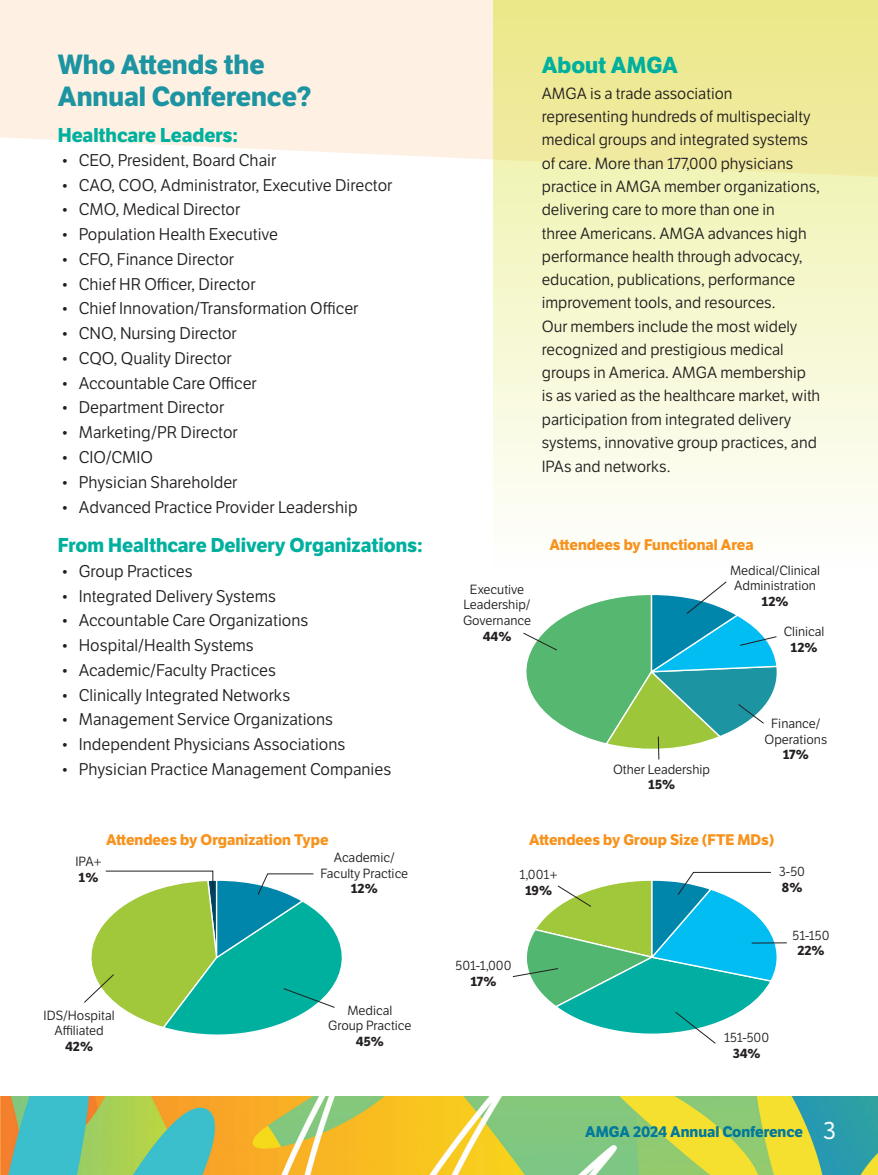
<style>
.page{position:relative;width:878px;height:1175px;background:#fff}
.page>*{position:absolute;margin:0;border:0;box-sizing:border-box;transform-origin:0 0}
.t1{font:700 27px/32.4px "LFT Etica";color:#1c94a1}
.t2{font:700 22.5px "LFT Etica";color:#00b09f}
.t3{font:700 19.5px "LFT Etica";color:#00b09f}
.t4{font:16.5px "LFT Etica";color:#231f20}
.t5{font:15.75px/23.2px "LFT Etica";color:#231f20}
.t6{font:700 15px "LFT Etica";color:#f7931d}
.t7{font:700 15px "LFT Etica";color:#00799d}
.t8{font:12.9px/15.6px "LFT Etica";color:#231f20;text-align:center}
.t9{font:700 12.9px "LFT Etica";letter-spacing:-.005em;color:#231f20}
.s1{font-weight:700}
.s2{font-weight:400;font-size:24px;color:#fff}
</style>
<div class="page">
<img style="left:0;top:1096px;width:878px;height:78px">
<div style="left:0;top:0;width:878px;height:187px;background:linear-gradient(to bottom,#feeddb,#fffbf6)"></div>
<div style="left:493px;top:0;width:385px;height:569px;background:linear-gradient(to bottom,#ebe888,#fff)"></div>
<svg style="left:512px;top:871px;width:275px;height:173px"></svg>
<svg style="left:523px;top:581px;width:254px;height:179px"></svg>
<svg style="left:84px;top:870px;width:258px;height:165px"></svg>
<p class="t1" style="left:58px;top:48px;width:255px">Who Attends the<br>Annual Conference?</p>
<p class="t3" style="left:58px;top:123px;width:181px">Healthcare Leaders:</p>
<p class="t4" style="left:61px;top:150px;width:217px">• CEO, President, Board Chair</p>
<p class="t4" style="left:61px;top:175px;width:333px">• CAO, COO, Administrator, Executive Director</p>
<p class="t4" style="left:61px;top:200px;width:181px">• CMO, Medical Director</p>
<p class="t4" style="left:61px;top:225px;width:219px">• Population Health Executive</p>
<p class="t4" style="left:61px;top:249px;width:175px">• CFO, Finance Director</p>
<p class="t4" style="left:61px;top:274px;width:196px">• Chief HR Officer, Director</p>
<p class="t4" style="left:61px;top:299px;width:299px">• Chief Innovation/Transformation Officer</p>
<p class="t4" style="left:61px;top:324px;width:178px">• CNO, Nursing Director</p>
<p class="t4" style="left:61px;top:348px;width:172px">• CQO, Quality Director</p>
<p class="t4" style="left:61px;top:373px;width:197px">• Accountable Care Officer</p>
<p class="t4" style="left:61px;top:398px;width:165px">• Department Director</p>
<p class="t4" style="left:61px;top:423px;width:178px">• Marketing/PR Director</p>
<p class="t4" style="left:61px;top:447px;width:94px">• CIO/CMIO</p>
<p class="t4" style="left:61px;top:472px;width:178px">• Physician Shareholder</p>
<p class="t4" style="left:61px;top:497px;width:298px">• Advanced Practice Provider Leadership</p>
<p class="t3" style="left:58px;top:533px;width:366px">From Healthcare Delivery Organizations:</p>
<p class="t4" style="left:61px;top:561px;width:133px">• Group Practices</p>
<p class="t4" style="left:61px;top:586px;width:217px">• Integrated Delivery Systems</p>
<p class="t4" style="left:61px;top:611px;width:249px">• Accountable Care Organizations</p>
<p class="t4" style="left:61px;top:635px;width:194px">• Hospital/Health Systems</p>
<p class="t4" style="left:61px;top:660px;width:217px">• Academic/Faculty Practices</p>
<p class="t4" style="left:61px;top:685px;width:231px">• Clinically Integrated Networks</p>
<p class="t4" style="left:61px;top:710px;width:274px">• Management Service Organizations</p>
<p class="t4" style="left:61px;top:734px;width:286px">• Independent Physicians Associations</p>
<p class="t4" style="left:61px;top:759px;width:332px">• Physician Practice Management Companies</p>
<p class="t6" style="left:106px;top:830px;width:224px">Attendees by Organization Type</p>
<p class="t8" style="left:75px;top:854px;width:28px;text-align:left">IPA+<br><span class="s1">1%</span></p>
<p class="t8" style="left:320px;top:850px;width:89px">Academic/<br>Faculty Practice</p>
<p class="t9" style="left:351px;top:881px;width:28px">12%</p>
<p class="t8" style="left:44px;top:1007px;width:73px">IDS/Hospital<br>Affiliated</p>
<p class="t9" style="left:65px;top:1038px;width:29px">42%</p>
<p class="t8" style="left:328px;top:1002px;width:85px">Medical<br>Group Practice</p>
<p class="t9" style="left:356px;top:1033px;width:29px">45%</p>
<p class="t2" style="left:542px;top:51px;width:138px">About AMGA</p>
<p class="t5" style="left:542px;top:82px;width:280px">AMGA is a trade association representing hundreds of multispecialty medical groups and integrated systems of care. More than 177,000 physicians practice in AMGA member organizations, delivering care to more than one in<br>three Americans. AMGA advances high performance health through advocacy, education, publications, performance improvement tools, and resources.<br>Our members include the most widely recognized and prestigious medical groups in America. AMGA membership is as varied as the healthcare market, with participation from integrated delivery systems, innovative group practices, and IPAs and networks.</p>
<p class="t8" style="left:463px;top:582px;width:70px">Executive<br>Leadership/<br>Governance</p>
<p class="t9" style="left:482px;top:628px;width:30px">44%</p>
<p class="t6" style="left:549px;top:535px;width:205px">Attendees by Functional Area</p>
<p class="t8" style="left:730px;top:563px;width:91px">Medical/Clinical<br>Administration</p>
<p class="t9" style="left:761px;top:593px;width:28px">12%</p>
<p class="t8" style="left:783px;top:624px;width:42px">Clinical</p>
<p class="t9" style="left:790px;top:639px;width:28px">12%</p>
<p class="t8" style="left:613px;top:761px;width:99px">Other Leadership</p>
<p class="t9" style="left:648px;top:776px;width:28px">15%</p>
<p class="t8" style="left:764px;top:716px;width:64px">Finance/<br>Operations</p>
<p class="t9" style="left:782px;top:747px;width:28px">17%</p>
<p class="t6" style="left:529px;top:830px;width:247px">Attendees by Group Size (FTE MDs)</p>
<p class="t8" style="left:519px;top:867px;width:39px">1,001+<br><span class="s1">19%</span></p>
<p class="t8" style="left:455px;top:958px;width:57px">501-1,000</p>
<p class="t9" style="left:470px;top:973px;width:28px">17%</p>
<p class="t8" style="left:779px;top:864px;width:27px">3-50</p>
<p class="t9" style="left:781px;top:879px;width:22px">8%</p>
<p class="t8" style="left:792px;top:928px;width:38px">51-150</p>
<p class="t9" style="left:797px;top:943px;width:29px">22%</p>
<p class="t8" style="left:724px;top:1030px;width:46px">151-500</p>
<p class="t9" style="left:732px;top:1045px;width:29px">34%</p>
<p class="t7" style="left:585px;top:1122px;width:252px">AMGA 2024 Annual Conference <span class="s2">3</span></p>
</div>
